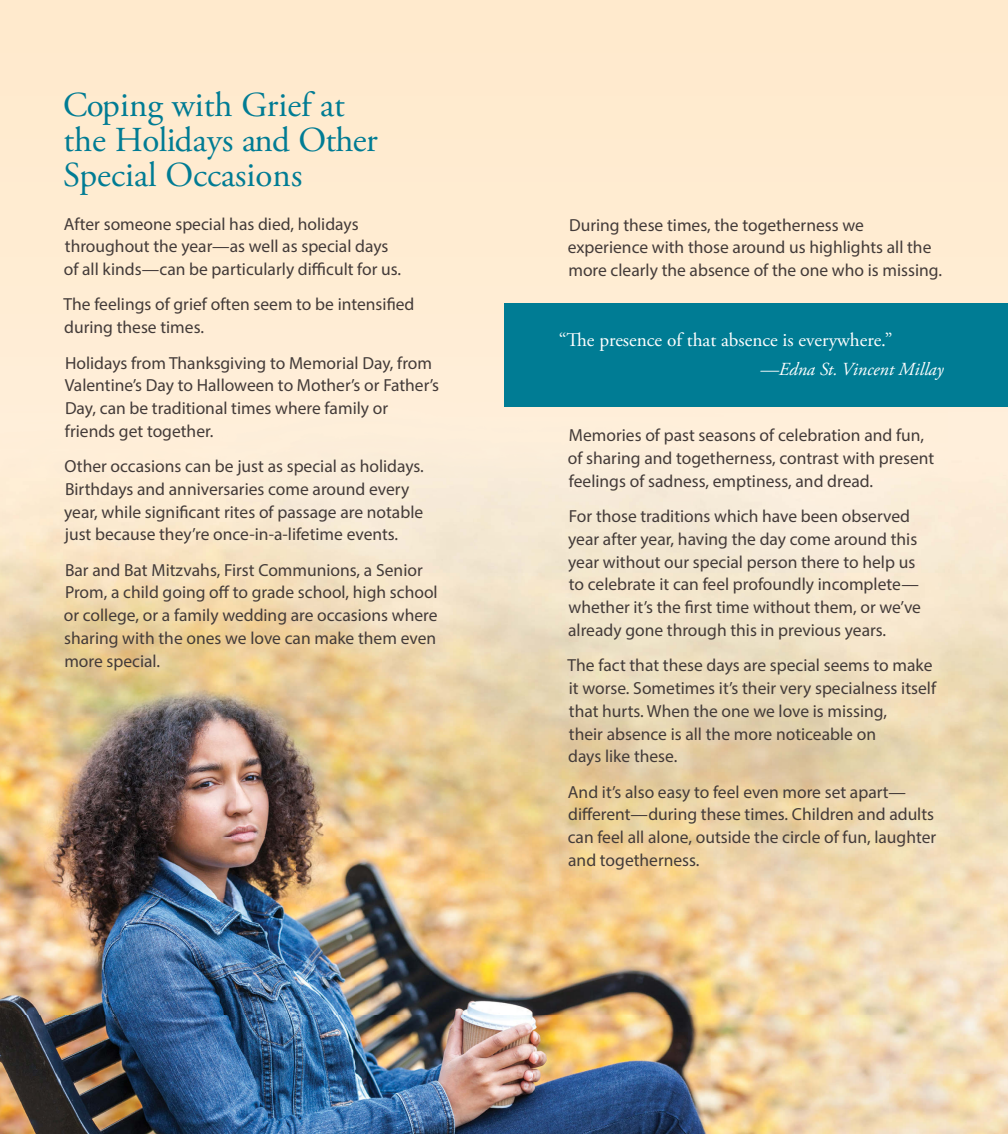
<style>
.page{position:relative;width:1008px;height:1134px;background:#fff}
.page>*{position:absolute;margin:0;border:0;box-sizing:border-box;transform-origin:0 0}
.t1{font:35px/35px "Adobe Garamond Pro";color:#007c94}
.t2{font:19.25px "Adobe Garamond Pro";color:#fff}
.t3{font:italic 18.38px "Adobe Garamond Pro";color:#fff}
.t4{font:17.5px/22.8px "Myriad Pro";color:#433b39}
</style>
<div class="page">
<div style="left:0;top:0;width:1008px;height:359px;background:#ffebd0"></div>
<img style="left:0;top:359px;width:1008px;height:775px">
<div style="left:504px;top:304px;width:504px;height:103px;background:#007c94"></div>
<h1 class="t1" style="left:63px;top:89px;width:316px">Coping with Grief at the Holidays and Other<br>Special Occasions</h1>
<p class="t4" style="left:64px;top:212px;width:339px">After someone special has died, holidays throughout the year—as well as special days of all kinds—can be particularly difficult for us.</p>
<p class="t4" style="left:64px;top:293px;width:352px">The feelings of grief often seem to be intensified during these times.</p>
<p class="t4" style="left:65px;top:351px;width:376px">Holidays from Thanksgiving to Memorial Day, from Valentine’s Day to Halloween to Mother’s or Father’s Day, can be traditional times where family or friends get together.</p>
<p class="t4" style="left:64px;top:455px;width:361px">Other occasions can be just as special as holidays.<br>Birthdays and anniversaries come around every year, while significant rites of passage are notable just because they’re once-in-a-lifetime events.</p>
<p class="t4" style="left:64px;top:558px;width:375px">Bar and Bat Mitzvahs, First Communions, a Senior Prom, a child going off to grade school, high school or college, or a family wedding are occasions where sharing with the ones we love can make them even more special.</p>
<p class="t4" style="left:568px;top:213px;width:376px">During these times, the togetherness we experience with those around us highlights all the more clearly the absence of the one who is missing.</p>
<p class="t2" style="left:559px;top:329px;width:336px">“The presence of that absence is everywhere.”</p>
<p class="t3" style="left:760px;top:358px;width:185px">—Edna St. Vincent Millay</p>
<p class="t4" style="left:568px;top:424px;width:368px">Memories of past seasons of celebration and fun, of sharing and togetherness, contrast with present feelings of sadness, emptiness, and dread.</p>
<p class="t4" style="left:568px;top:505px;width:354px">For those traditions which have been observed year after year, having the day come around this year without our special person there to help us to celebrate it can feel profoundly incomplete— whether it’s the first time without them, or we’ve already gone through this in previous years.</p>
<p class="t4" style="left:568px;top:654px;width:370px">The fact that these days are special seems to make it worse. Sometimes it’s their very specialness itself that hurts. When the one we love is missing,<br>their absence is all the more noticeable on<br>days like these.</p>
<p class="t4" style="left:568px;top:780px;width:370px">And it’s also easy to feel even more set apart— different—during these times. Children and adults can feel all alone, outside the circle of fun, laughter and togetherness.</p>
</div>
